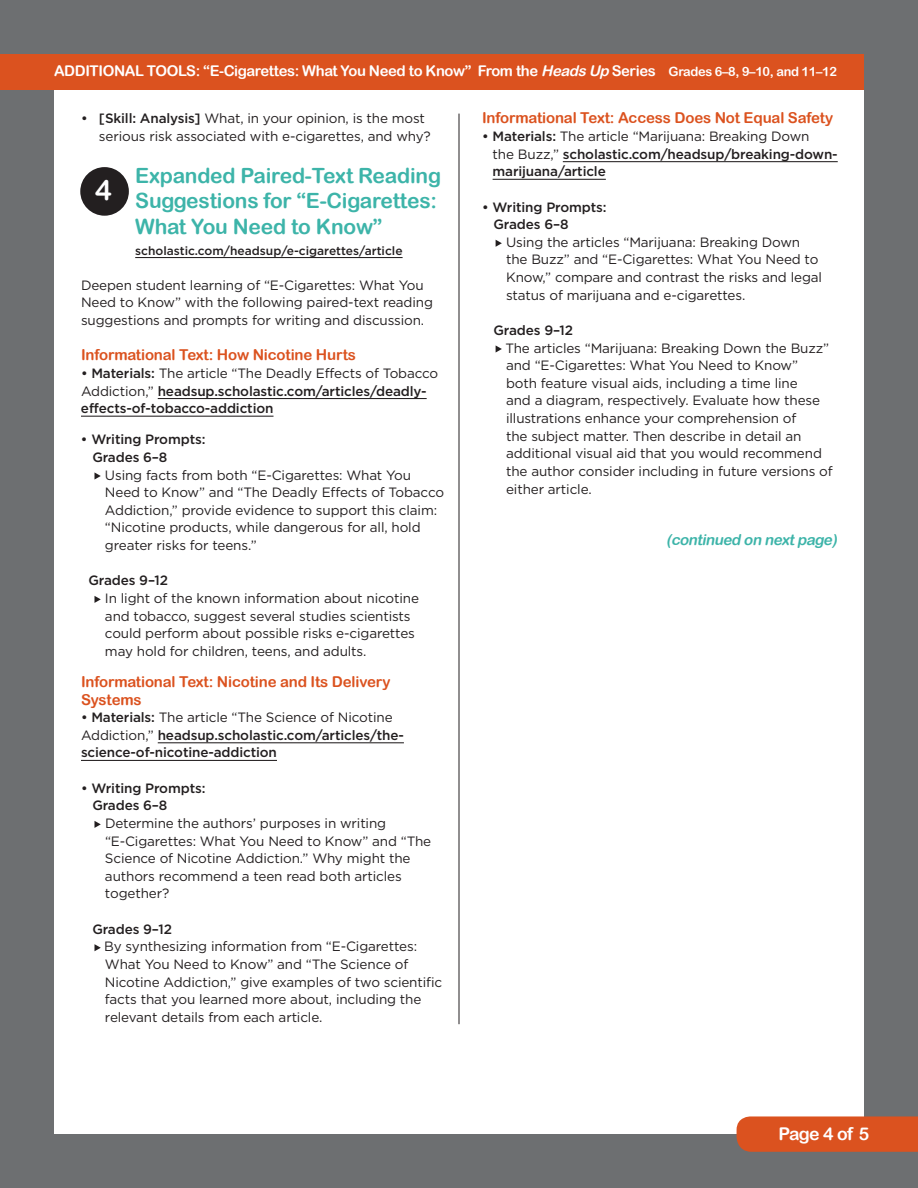
<style>
.page{position:relative;width:918px;height:1188px;background:#6d6f71}
.page>*{position:absolute;margin:0;border:0;box-sizing:border-box;transform-origin:0 0}
.t1{font:28.05px "Arial Rounded MT Bold";color:#fff}
.t2{font:21px/25.5px "Arial Rounded MT Bold";letter-spacing:-.01em;color:#3db4a9}
.t3{font:17.7px "Arial Rounded MT Bold";letter-spacing:-.045em;color:#fff}
.t4{font:15px/17.7px "Arial Rounded MT Bold";letter-spacing:-.01em;color:#db521f}
.t5{font:italic 15px "Arial Rounded MT Bold";color:#3db4a9}
.t6{font:14.85px "Arial Rounded MT Bold";letter-spacing:-.025em;color:#fff}
.t7{font:13.5px/17.7px "Gotham";letter-spacing:-.01em;color:#231f20}
.t8{font:500 13.5px/17.7px "Gotham";letter-spacing:-.01em;color:#231f20}
.t9{font:500 12px "Gotham";color:#231f20}
.s1{font-style:italic}
.s2{font-size:12.75px}
.s3{font-weight:500}
.s4{font-weight:400}
</style>
<div class="page">
<div style="left:54px;top:54px;width:810px;height:1080px;background:#fff"></div>
<hr style="left:135px;top:257px;width:268px;height:1px;background:#231f20">
<hr style="left:158px;top:398px;width:269px;height:1px;background:#231f20">
<hr style="left:81px;top:416px;width:193px;height:1px;background:#231f20">
<hr style="left:158px;top:742px;width:246px;height:1px;background:#231f20">
<hr style="left:81px;top:760px;width:196px;height:1px;background:#231f20">
<hr style="left:563px;top:161px;width:275px;height:1px;background:#231f20">
<hr style="left:493px;top:179px;width:113px;height:1px;background:#231f20">
<hr style="left:459px;top:114px;width:1px;height:910px;background:#231f20">
<div style="left:0;top:54px;width:864px;height:35px;background:#db521f"></div>
<div style="left:80px;top:167px;width:49px;height:49px;background:#231f20;border-radius:50%"></div>
<svg style="left:94px;top:472px;width:7px;height:8px"></svg>
<svg style="left:94px;top:596px;width:7px;height:7px"></svg>
<svg style="left:94px;top:821px;width:7px;height:7px"></svg>
<svg style="left:94px;top:944px;width:7px;height:7px"></svg>
<svg style="left:496px;top:240px;width:6px;height:7px"></svg>
<svg style="left:496px;top:345px;width:6px;height:8px"></svg>
<div style="left:737px;top:1116px;width:181px;height:36px;background:#db521f"></div>
<p class="t6" style="left:54px;top:62px;width:784px">ADDITIONAL TOOLS: “E-Cigarettes: What You Need to Know” From the <span class="s1">HeadsUp</span> Series <span class="s2">Grades 6–8, 9–10, and 11–12</span></p>
<p class="t7" style="left:99px;top:109px;width:333px;text-indent:-18px"><span class="s3">• [Skill: Analysis]</span> What, in your opinion, is the most serious risk associated with e-cigarettes, and why?</p>
<h2 class="t2" style="left:135px;top:162px;width:307px">Expanded Paired-Text Reading<br>Suggestions for “E-Cigarettes:<br>What You Need to Know”</h2>
<h3 class="t4" style="left:482px;top:109px;width:353px">Informational Text: Access Does Not Equal Safety</h3>
<p class="t8" style="left:493px;top:127px;width:347px;text-indent:-11px">• Materials: <span class="s4">The article “Marijuana: Breaking Down<br>the Buzz,”</span> scholastic.com/headsup/breaking-down&shy;marijuana/article</p>
<p class="t8" style="left:482px;top:198px;width:126px">• Writing Prompts:</p>
<p class="t7" style="left:506px;top:233px;width:317px">Using the articles “Marijuana: Breaking Down the Buzz” and “E-Cigarettes: What You Need to Know,” compare and contrast the risks and legal status of marijuana and e-cigarettes.</p>
<p class="t8" style="left:494px;top:321px;width:81px">Grades 9–12</p>
<p class="t7" style="left:505px;top:339px;width:329px">The articles “Marijuana: Breaking Down the Buzz” and “E-Cigarettes: What You Need to Know”<br>both feature visual aids, including a time line<br>and a diagram, respectively. Evaluate how these illustrations enhance your comprehension of<br>the subject matter. Then describe in detail an additional visual aid that you would recommend the author consider including in future versions of either article.</p>
<h2 class="t1" style="left:95px;top:174px;width:18px">4</h2>
<p class="t8" style="left:494px;top:215px;width:77px">Grades 6–8</p>
<p class="t9" style="left:135px;top:242px;width:269px">scholastic.com/headsup/e-cigarettes/article</p>
<p class="t7" style="left:81px;top:276px;width:354px">Deepen student learning of “E-Cigarettes: What You<br>Need to Know” with the following paired-text reading suggestions and prompts for writing and discussion.</p>
<h3 class="t4" style="left:81px;top:346px;width:276px">Informational Text: How Nicotine Hurts</h3>
<p class="t8" style="left:81px;top:364px;width:359px">• Materials: <span class="s4">The article “The Deadly Effects of Tobacco<br>Addiction,”</span> headsup.scholastic.com/articles/deadly&shy;effects-of-tobacco-addiction</p>
<p class="t8" style="left:81px;top:431px;width:126px">• Writing Prompts:</p>
<p class="t7" style="left:105px;top:466px;width:341px">Using facts from both “E-Cigarettes: What You Need to Know” and “The Deadly Effects of Tobacco Addiction,” provide evidence to support this claim: “Nicotine products, while dangerous for all, hold greater risks for teens.”</p>
<p class="t8" style="left:89px;top:572px;width:81px">Grades 9–12</p>
<p class="t7" style="left:105px;top:589px;width:316px">In light of the known information about nicotine and tobacco, suggest several studies scientists could perform about possible risks e-cigarettes may hold for children, teens, and adults.</p>
<h3 class="t4" style="left:81px;top:673px;width:311px">Informational Text: Nicotine and Its Delivery<br>Systems</h3>
<p class="t8" style="left:81px;top:708px;width:324px">• Materials: <span class="s4">The article “The Science of Nicotine<br>Addiction,”</span> headsup.scholastic.com/articles/the&shy;science-of-nicotine-addiction</p>
<p class="t8" style="left:81px;top:779px;width:126px">• Writing Prompts:</p>
<p class="t7" style="left:105px;top:814px;width:328px">Determine the authors’ purposes in writing “E-Cigarettes: What You Need to Know” and “The Science of Nicotine Addiction.” Why might the authors recommend a teen read both articles together?</p>
<p class="t8" style="left:92px;top:920px;width:81px">Grades 9–12</p>
<p class="t7" style="left:104px;top:937px;width:339px">By synthesizing information from “E-Cigarettes:<br>What You Need to Know” and “The Science of Nicotine Addiction,” give examples of two scientific facts that you learned more about, including the relevant details from each article.</p>
<p class="t8" style="left:92px;top:448px;width:77px">Grades 6–8</p>
<p class="t5" style="left:666px;top:531px;width:175px">(continued on nextpage)</p>
<p class="t8" style="left:92px;top:797px;width:77px">Grades 6–8</p>
<h3 class="t3" style="left:779px;top:1123px;width:92px">Page 4 of 5</h3>
</div>
